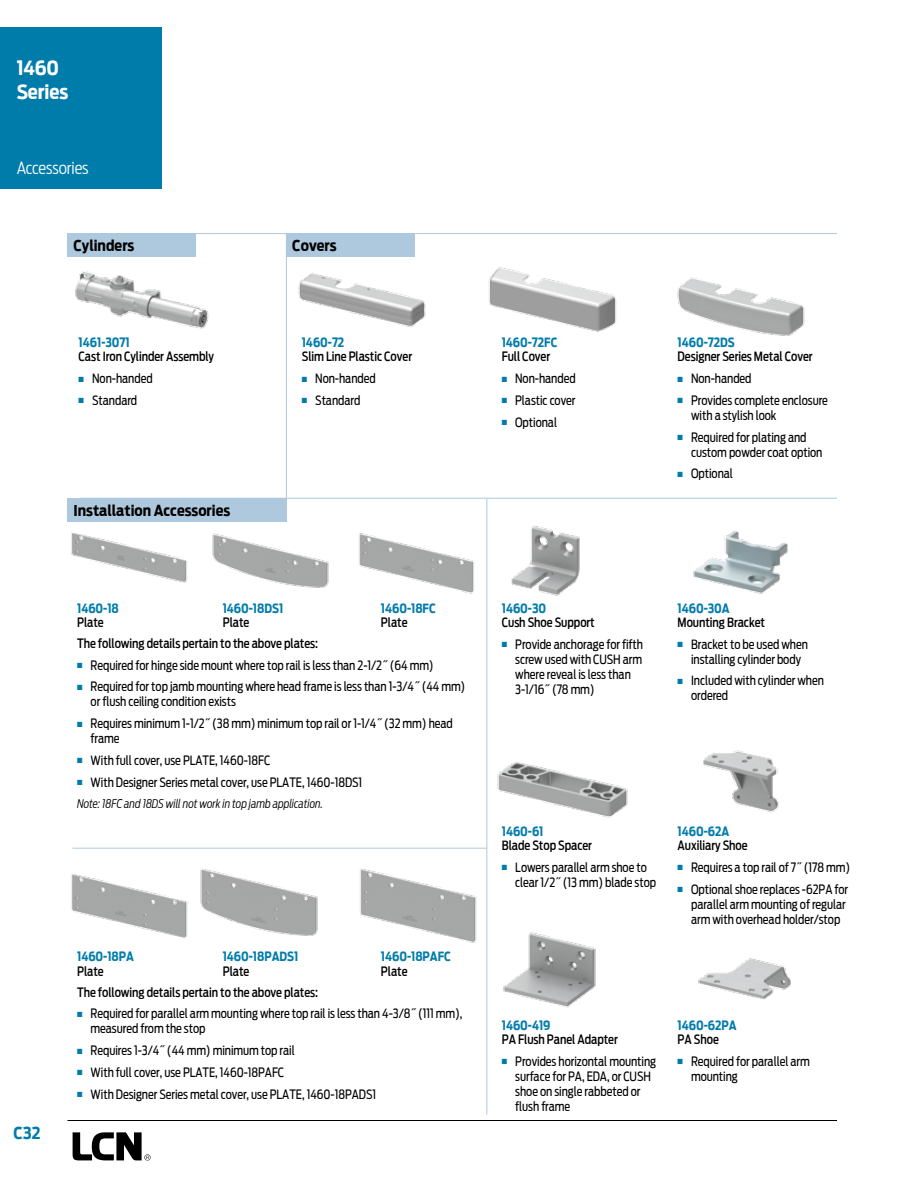
<style>
.page{position:relative;width:918px;height:1188px;background:#fff}
.page>*{position:absolute;margin:0;border:0;box-sizing:border-box;transform-origin:0 0}
.t1{font:700 19.5px/24px "Antenna Cond";letter-spacing:-.005em;color:#fff}
.t2{font:300 16.5px "Antenna Cond";letter-spacing:-.005em;color:#fff}
.t3{font:700 16.5px "Antenna Cond";color:#007cab}
.t4{font:700 15px "Antenna Cond";color:#000}
.t5{font:12.75px/15px "Antenna Cond";letter-spacing:-.005em;color:#000;scale:.94 1}
.t6{font:500 12.75px/21px "Antenna Cond";letter-spacing:-.005em;color:#000;scale:.94 1}
.t7{font:700 12.75px "Antenna Cond";letter-spacing:-.005em;color:#007cab;scale:.94 1}
.t8{font:italic 300 12px "Antenna Cond";letter-spacing:-.005em;color:#000;scale:.94 1}
.s1{color:#007cab}
</style>
<div class="page">
<svg style="left:73px;top:1132px;width:78px;height:29px"></svg>
<hr style="left:68px;top:1120px;width:769px;height:1px;background:#000">
<div style="left:0;top:27px;width:162px;height:161px;background:#007cab"></div>
<img style="left:75px;top:271px;width:134px;height:58px">
<img style="left:71px;top:532px;width:116px;height:51px">
<img style="left:71px;top:874px;width:117px;height:64px">
<img style="left:200px;top:868px;width:118px;height:68px">
<img style="left:360px;top:868px;width:117px;height:75px">
<img style="left:703px;top:750px;width:76px;height:62px">
<img style="left:497px;top:762px;width:131px;height:56px">
<img style="left:487px;top:929px;width:109px;height:85px">
<img style="left:212px;top:533px;width:117px;height:55px">
<img style="left:359px;top:533px;width:115px;height:61px">
<img style="left:298px;top:273px;width:128px;height:54px">
<img style="left:489px;top:267px;width:128px;height:65px">
<hr style="left:80px;top:498px;width:757px;height:1px;background:#aec9de">
<hr style="left:72px;top:848px;width:415px;height:1px;background:#aec9de">
<hr style="left:68px;top:233px;width:769px;height:1px;background:#aec9de">
<hr style="left:286px;top:233px;width:1px;height:265px;background:#aec9de">
<hr style="left:486px;top:499px;width:1px;height:616px;background:#aec9de">
<div style="left:68px;top:233px;width:128px;height:24px;background:#aec9de"></div>
<div style="left:68px;top:498px;width:219px;height:24px;background:#aec9de"></div>
<div style="left:286px;top:233px;width:128px;height:24px;background:#aec9de"></div>
<img style="left:698px;top:958px;width:93px;height:42px">
<img style="left:677px;top:277px;width:128px;height:59px">
<img style="left:693px;top:531px;width:95px;height:63px">
<img style="left:511px;top:525px;width:69px;height:71px">
<h1 class="t1" style="left:17px;top:56px;width:53px">1460<br>Series</h1>
<p class="t2" style="left:17px;top:159px;width:73px">Accessories</p>
<p class="t4" style="left:74px;top:237px;width:62px">Cylinders</p>
<p class="t7" style="left:79px;top:335px;width:56px">1461-3071</p>
<p class="t6" style="left:79px;top:346px;width:146px">Cast Iron Cylinder Assembly</p>
<p class="t5" style="left:79px;top:371px;width:80px"><span class="s1">■</span> Non-handed</p>
<p class="t5" style="left:79px;top:393px;width:64px"><span class="s1">■</span> Standard</p>
<p class="t4" style="left:74px;top:501px;width:158px">Installation Accessories</p>
<p class="t4" style="left:292px;top:237px;width:46px">Covers</p>
<p class="t7" style="left:302px;top:335px;width:47px">1460-72</p>
<p class="t6" style="left:302px;top:346px;width:119px">Slim Line Plastic Cover</p>
<p class="t5" style="left:302px;top:371px;width:80px"><span class="s1">■</span> Non-handed</p>
<p class="t5" style="left:302px;top:393px;width:64px"><span class="s1">■</span> Standard</p>
<p class="t7" style="left:223px;top:600px;width:66px">1460-18DS1</p>
<p class="t6" style="left:223px;top:612px;width:30px">Plate</p>
<p class="t7" style="left:381px;top:600px;width:60px">1460-18FC</p>
<p class="t6" style="left:381px;top:612px;width:30px">Plate</p>
<p class="t7" style="left:77px;top:600px;width:46px">1460-18</p>
<p class="t6" style="left:77px;top:612px;width:258px">Plate<br>The following details pertain to the above plates:</p>
<p class="t5" style="left:77px;top:658px;width:381px"><span class="s1">■</span> Required for hinge side mount where top rail is less than 2-1/2˝ (64 mm)</p>
<p class="t5" style="left:91px;top:679px;width:400px;text-indent:-14px"><span class="s1">■</span> Required for top jamb mounting where head frame is less than 1-3/4˝ (44 mm) or flush ceiling condition exists</p>
<p class="t5" style="left:91px;top:716px;width:387px;text-indent:-14px"><span class="s1">■</span> Requires minimum 1-1/2˝ (38 mm) minimum top rail or 1-1/4˝ (32 mm) head frame</p>
<p class="t5" style="left:77px;top:753px;width:207px"><span class="s1">■</span> With full cover, use PLATE, 1460-18FC</p>
<p class="t5" style="left:77px;top:775px;width:305px"><span class="s1">■</span> With Designer Series metal cover, use PLATE, 1460-18DS1</p>
<p class="t8" style="left:77px;top:797px;width:263px">Note: 18FC and 18DS will not work in top jamb application.</p>
<p class="t3" style="left:13px;top:1123px;width:29px">C32</p>
<p class="t7" style="left:223px;top:949px;width:82px">1460-18PADS1</p>
<p class="t6" style="left:223px;top:961px;width:30px">Plate</p>
<p class="t7" style="left:381px;top:949px;width:76px">1460-18PAFC</p>
<p class="t6" style="left:381px;top:961px;width:30px">Plate</p>
<p class="t7" style="left:77px;top:949px;width:62px">1460-18PA</p>
<p class="t6" style="left:77px;top:961px;width:258px">Plate<br>The following details pertain to the above plates:</p>
<p class="t5" style="left:91px;top:1006px;width:397px;text-indent:-14px"><span class="s1">■</span> Required for parallel arm mounting where top rail is less than 4-3/8˝ (111 mm), measured from the stop</p>
<p class="t5" style="left:77px;top:1043px;width:233px"><span class="s1">■</span> Requires 1-3/4˝ (44 mm) minimum top rail</p>
<p class="t5" style="left:77px;top:1065px;width:222px"><span class="s1">■</span> With full cover, use PLATE, 1460-18PAFC</p>
<p class="t5" style="left:77px;top:1087px;width:320px"><span class="s1">■</span> With Designer Series metal cover, use PLATE, 1460-18PADS1</p>
<p class="t7" style="left:502px;top:335px;width:61px">1460-72FC</p>
<p class="t6" style="left:502px;top:346px;width:53px">Full Cover</p>
<p class="t5" style="left:502px;top:371px;width:80px"><span class="s1">■</span> Non-handed</p>
<p class="t5" style="left:502px;top:393px;width:80px"><span class="s1">■</span> Plastic cover</p>
<p class="t5" style="left:502px;top:414px;width:60px"><span class="s1">■</span> Optional</p>
<p class="t7" style="left:678px;top:335px;width:62px">1460-72DS</p>
<p class="t6" style="left:678px;top:346px;width:145px">Designer Series Metal Cover</p>
<p class="t5" style="left:678px;top:371px;width:80px"><span class="s1">■</span> Non-handed</p>
<p class="t5" style="left:691px;top:393px;width:147px;text-indent:-14px"><span class="s1">■</span> Provides complete enclosure with a stylish look</p>
<p class="t5" style="left:691px;top:429px;width:141px;text-indent:-14px"><span class="s1">■</span> Required for plating and custom powder coat option</p>
<p class="t5" style="left:678px;top:466px;width:60px"><span class="s1">■</span> Optional</p>
<p class="t7" style="left:502px;top:600px;width:49px">1460-30</p>
<p class="t6" style="left:502px;top:612px;width:101px">Cush Shoe Support</p>
<p class="t5" style="left:515px;top:637px;width:138px;text-indent:-14px"><span class="s1">■</span> Provide anchorage for fifth screw used with CUSH arm where reveal is less than<br>3-1/16˝ (78 mm)</p>
<p class="t7" style="left:678px;top:600px;width:57px">1460-30A</p>
<p class="t6" style="left:678px;top:612px;width:95px">Mounting Bracket</p>
<p class="t5" style="left:678px;top:637px;width:140px;text-align:center"><span class="s1">■</span> Bracket to be used when installing cylinder body</p>
<p class="t5" style="left:691px;top:673px;width:143px;text-indent:-14px"><span class="s1">■</span> Included with cylinder when ordered</p>
<p class="t7" style="left:502px;top:824px;width:46px">1460-61</p>
<p class="t6" style="left:502px;top:835px;width:97px">Blade Stop Spacer</p>
<p class="t5" style="left:515px;top:860px;width:151px;text-indent:-14px"><span class="s1">■</span> Lowers parallel arm shoe to clear 1/2˝ (13 mm) blade stop</p>
<p class="t7" style="left:678px;top:824px;width:57px">1460-62A</p>
<p class="t6" style="left:678px;top:835px;width:76px">Auxiliary Shoe</p>
<p class="t5" style="left:678px;top:860px;width:185px"><span class="s1">■</span> Requires a top rail of 7˝ (178 mm)</p>
<p class="t5" style="left:691px;top:881px;width:169px;text-indent:-14px"><span class="s1">■</span> Optional shoe replaces -62PA for parallel arm mounting of regular arm with overhead holder/stop</p>
<p class="t7" style="left:502px;top:1018px;width:53px">1460-419</p>
<p class="t6" style="left:502px;top:1029px;width:125px">PA Flush Panel Adapter</p>
<p class="t5" style="left:515px;top:1054px;width:151px;text-indent:-14px"><span class="s1">■</span> Provides horizontal mounting surface for PA, EDA, or CUSH shoe on single rabbeted or flush frame</p>
<p class="t7" style="left:678px;top:1018px;width:64px">1460-62PA</p>
<p class="t6" style="left:678px;top:1029px;width:45px">PA Shoe</p>
<p class="t5" style="left:691px;top:1054px;width:128px;text-indent:-14px"><span class="s1">■</span> Required for parallel arm mounting</p>
</div>
